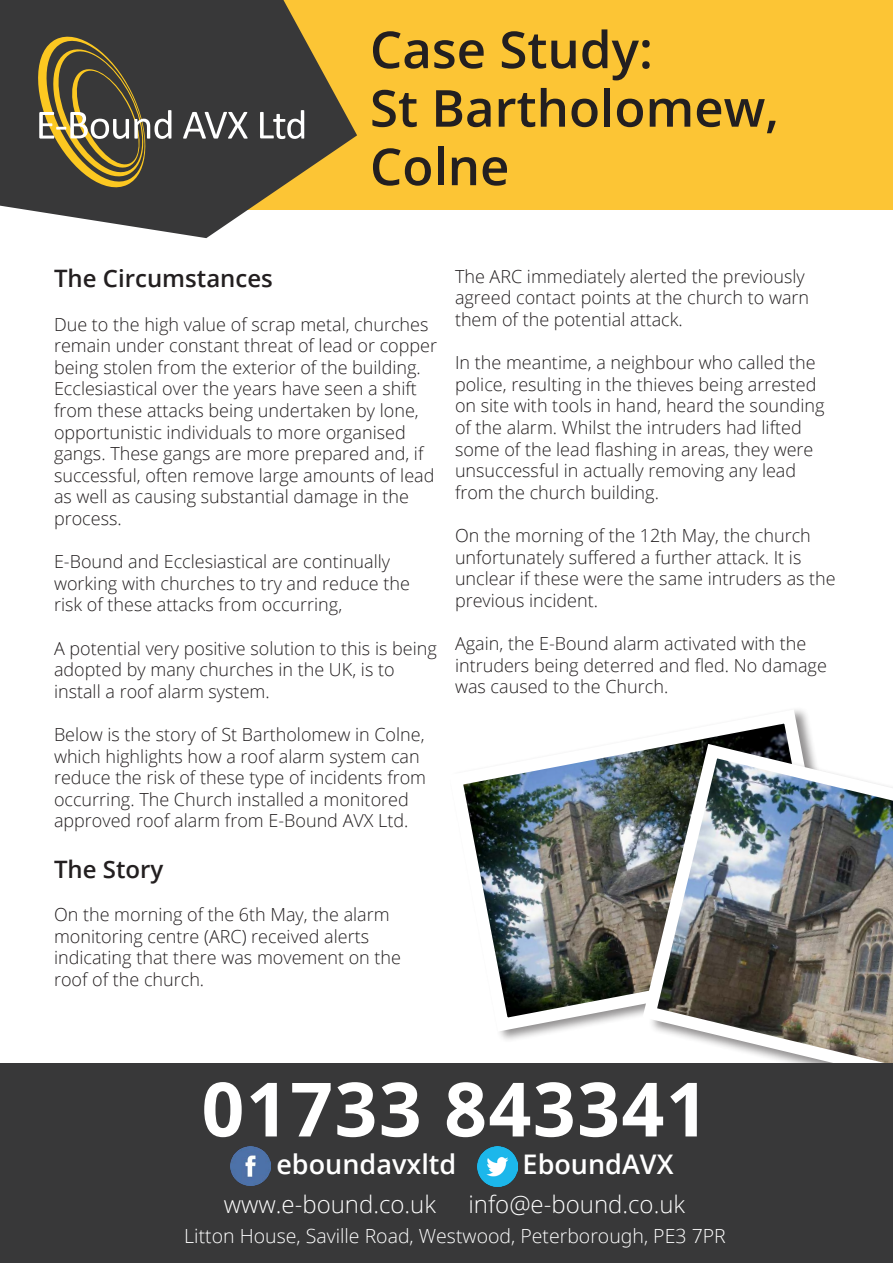
<style>
.page{position:relative;width:893px;height:1263px;background:#fff}
.page>*{position:absolute;margin:0;border:0;box-sizing:border-box;transform-origin:0 0}
.t1{font:700 75px "Open Sans";letter-spacing:.02em;color:#fff}
.t2{font:600 51px/58.5px "Open Sans";color:#231f20}
.t3{font:600 27px "Open Sans";color:#fff}
.t4{font:300 24px "Open Sans";color:#fff}
.t5{font:600 24px "Open Sans";color:#231f20}
.t6{font:300 19.5px "Open Sans";color:#fff}
.t7{font:300 18px/21.6px "Open Sans";color:#231f20}
</style>
<div class="page">
<div style="left:152px;top:0;width:741px;height:209px;background:#fcc535"></div>
<svg style="left:0;top:0;width:357px;height:238px;fill:#383839"></svg>
<svg style="left:38px;top:37px;width:133px;height:150px"></svg>
<svg style="left:183px;top:112px;width:65px;height:27px"></svg>
<svg style="left:260px;top:110px;width:44px;height:29px"></svg>
<img style="left:463px;top:709px;width:348px;height:329px">
<img style="left:635px;top:737px;width:258px;height:326px">
<div style="left:0;top:1063px;width:893px;height:200px;background:#383839"></div>
<img style="left:231px;top:1146px;width:39px;height:40px">
<img style="left:478px;top:1147px;width:39px;height:40px">
<p class="t2" style="left:370px;top:19px;width:284px">Case Study:</p>
<p class="t2" style="left:370px;top:78px;width:410px">St Bartholomew,<br>Colne</p>
<p class="t5" style="left:54px;top:262px;width:220px">The Circumstances</p>
<p class="t7" style="left:54px;top:313px;width:385px">Due to the high value of scrap metal, churches remain under constant threat of lead or copper being stolen from the exterior of the building.<br>Ecclesiastical over the years have seen a shift from these attacks being undertaken by lone, opportunistic individuals to more organised gangs. These gangs are more prepared and, if successful, often remove large amounts of lead as well as causing substantial damage in the process.</p>
<p class="t7" style="left:54px;top:550px;width:358px">E-Bound and Ecclesiastical are continually working with churches to try and reduce the risk of these attacks from occurring,</p>
<p class="t7" style="left:54px;top:637px;width:384px">A potential very positive solution to this is being adopted by many churches in the UK, is to install a roof alarm system.</p>
<p class="t7" style="left:54px;top:723px;width:374px">Below is the story of St Bartholomew in Colne, which highlights how a roof alarm system can reduce the risk of these type of incidents from occurring. The Church installed a monitored approved roof alarm from E-Bound AVX Ltd.</p>
<p class="t5" style="left:54px;top:853px;width:111px">The Story</p>
<p class="t7" style="left:54px;top:903px;width:337px">On the morning of the 6th May, the alarm</p>
<p class="t7" style="left:54px;top:925px;width:317px">monitoring centre (ARC) received alerts</p>
<p class="t7" style="left:54px;top:946px;width:349px">indicating that there was movement on the roof of the church.</p>
<p class="t7" style="left:455px;top:265px;width:356px">The ARC immediately alerted the previously agreed contact points at the church to warn them of the potential attack.</p>
<p class="t7" style="left:455px;top:351px;width:371px">In the meantime, a neighbour who called the police, resulting in the thieves being arrested on site with tools in hand, heard the sounding of the alarm. Whilst the intruders had lifted some of the lead flashing in areas, they were unsuccessful in actually removing any lead from the church building.</p>
<p class="t7" style="left:455px;top:524px;width:382px">On the morning of the 12th May, the church unfortunately suffered a further attack. It is unclear if these were the same intruders as the previous incident.</p>
<p class="t7" style="left:455px;top:632px;width:353px">Again, the E-Bound alarm activated with the</p>
<p class="t7" style="left:455px;top:654px;width:373px">intruders being deterred and fled. No damage was caused to the Church.</p>
<p class="t1" style="left:202px;top:1056px;width:509px">01733 843341</p>
<p class="t3" style="left:276px;top:1146px;width:181px">eboundavxltd</p>
<p class="t3" style="left:523px;top:1146px;width:152px">EboundAVX</p>
<p class="t4" style="left:224px;top:1188px;width:214px">www.e-bound.co.uk</p>
<p class="t4" style="left:468px;top:1188px;width:218px">info@e-bound.co.uk</p>
<p class="t6" style="left:184px;top:1222px;width:543px">Litton House, Saville Road, Westwood, Peterborough, PE3 7PR</p>
</div>
